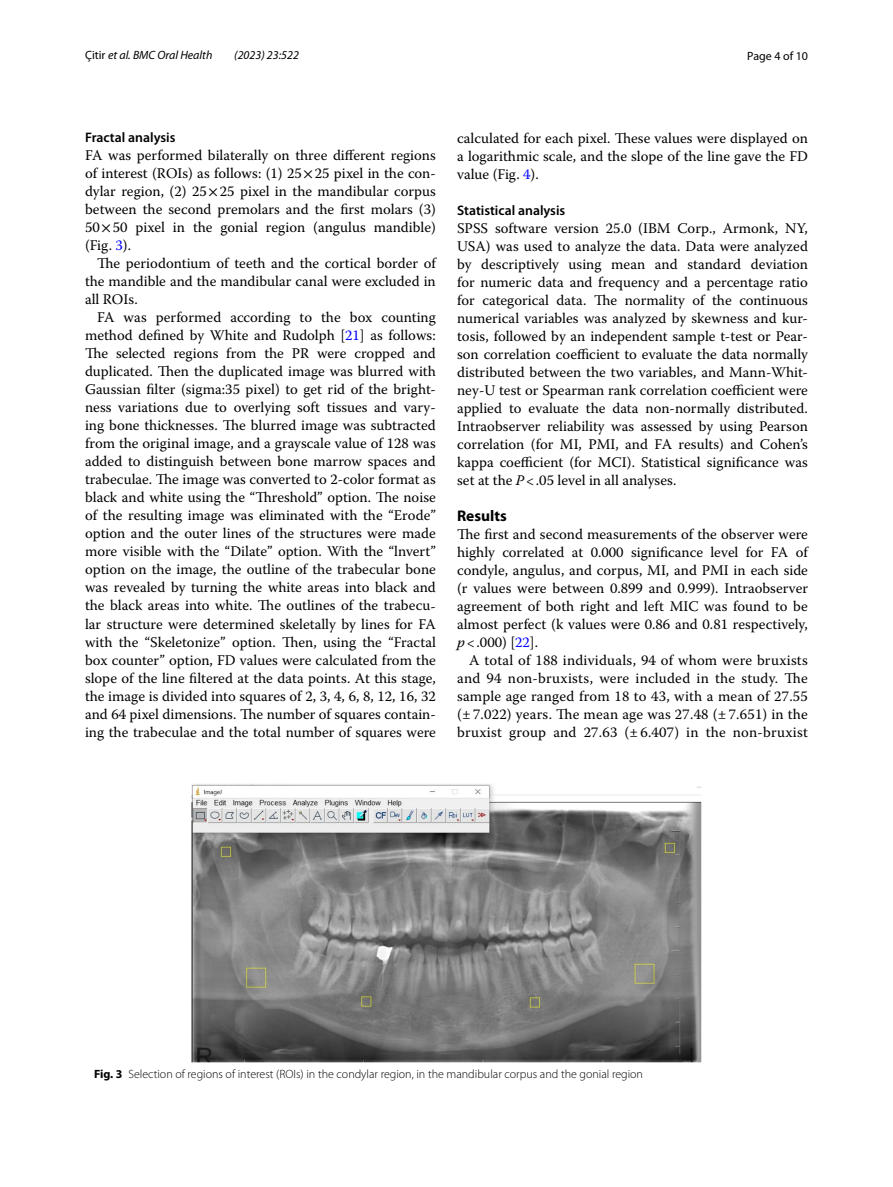
<style>
.page{position:relative;width:893px;height:1187px;background:#fff}
.page>*{position:absolute;margin:0;border:0;box-sizing:border-box;transform-origin:0 0}
.t1{font:700 15.45px "Myriad Pro";color:#000}
.t2{font:14.7px/18px "Warnock Pro";color:#000;text-align:justify}
.t3{font:600 13.8px "Myriad Pro";color:#000}
.t4{font:300 12px "Myriad Pro";color:#000}
.t5{font:italic 12px "Myriad Pro";color:#000}
.t6{font:12px "Myriad Pro";color:#000}
.s1{font-style:normal}
.s2{font-family:"STIX"}
.s3{color:#00f}
.s4{font-style:italic}
.s5{font-weight:700}
</style>
<div class="page">
<img style="left:191px;top:784px;width:511px;height:278px">
<p class="t5" style="left:85px;top:48px;width:129px"><span class="s1">Çitir</span> et al. BMC Oral Health</p>
<p class="t5" style="left:234px;top:48px;width:66px">(2023) 23:522</p>
<p class="t6" style="left:747px;top:48px;width:62px">Page 4 of 10</p>
<p class="t3" style="left:85px;top:129px;width:92px">Fractal analysis</p>
<p class="t2" style="left:85px;top:146px;width:352px">FA was performed bilaterally on three different regions of interest (ROIs) as follows: (1) 25<span class="s2">×</span>25 pixel in the con&shy;dylar region, (2) 25<span class="s2">×</span>25 pixel in the mandibular corpus between the second premolars and the first molars (3)<br>50<span class="s2">×</span>50 pixel in the gonial region (angulus mandible) (Fig. <span class="s3">3</span>).</p>
<p class="t2" style="left:85px;top:254px;width:352px;text-indent:12px">The periodontium of teeth and the cortical border of the mandible and the mandibular canal were excluded in all ROIs.</p>
<p class="t2" style="left:85px;top:308px;width:352px;text-indent:12px">FA was performed according to the box counting method defined by White and Rudolph [<span class="s3">21</span>] as follows:<br>The selected regions from the PR were cropped and duplicated. Then the duplicated image was blurred with Gaussian filter (sigma:35 pixel) to get rid of the bright&shy;ness variations due to overlying soft tissues and vary&shy;ing bone thicknesses. The blurred image was subtracted from the original image, and a grayscale value of 128 was added to distinguish between bone marrow spaces and trabeculae. The image was converted to 2-color format as black and white using the “Threshold” option. The noise of the resulting image was eliminated with the “Erode” option and the outer lines of the structures were made more visible with the “Dilate” option. With the “lnvert” option on the image, the outline of the trabecular bone was revealed by turning the white areas into black and the black areas into white. The outlines of the trabecu&shy;lar structure were determined skeletally by lines for FA with the “Skeletonize” option. Then, using the “Fractal box counter” option, FD values were calculated from the slope of the line filtered at the data points. At this stage, the image is divided into squares of 2, 3, 4, 6, 8, 12, 16, 32 and 64 pixel dimensions. The number of squares contain&shy;ing the trabeculae and the total number of squares were</p>
<p class="t2" style="left:457px;top:128px;width:352px">calculated for each pixel. These values were displayed on a logarithmic scale, and the slope of the line gave the FD value (Fig. <span class="s3">4</span>).</p>
<p class="t3" style="left:457px;top:201px;width:110px">Statistical analysis</p>
<p class="t2" style="left:457px;top:218px;width:352px">SPSS software version 25.0 (IBM Corp., Armonk, NY, USA) was used to analyze the data. Data were analyzed by descriptively using mean and standard deviation for numeric data and frequency and a percentage ratio for categorical data. The normality of the continuous numerical variables was analyzed by skewness and kur&shy;tosis, followed by an independent sample t-test or Pear&shy;son correlation coefficient to evaluate the data normally distributed between the two variables, and Mann-Whit&shy;ney-U test or Spearman rank correlation coefficient were applied to evaluate the data non-normally distributed.<br>Intraobserver reliability was assessed by using Pearson correlation (for MI, PMI, and FA results) and Cohen’s kappa coefficient (for MCI). Statistical significance was set at the <span class="s4">P</span>&lt;.05 level in all analyses.</p>
<p class="t1" style="left:457px;top:505px;width:51px">Results</p>
<p class="t2" style="left:457px;top:524px;width:352px">The first and second measurements of the observer were highly correlated at 0.000 significance level for FA of condyle, angulus, and corpus, MI, and PMI in each side (r values were between 0.899 and 0.999). Intraobserver agreement of both right and left MIC was found to be almost perfect (k values were 0.86 and 0.81 respectively, <span class="s4">p</span>&lt;.000) [<span class="s3">22</span>].</p>
<p class="t2" style="left:457px;top:650px;width:352px;text-indent:12px">A total of 188 individuals, 94 of whom were bruxists and 94 non-bruxists, were included in the study. The sample age ranged from 18 to 43, with a mean of 27.55 (± 7.022) years. The mean age was 27.48 (± 7.651) in the bruxist group and 27.63 (± 6.407) in the non-bruxist</p>
<p class="t4" style="left:94px;top:1067px;width:550px"><span class="s5">Fig. 3</span> Selection of regions of interest (ROIs) in the condylar region, in the mandibular corpus and the gonial region</p>
</div>
